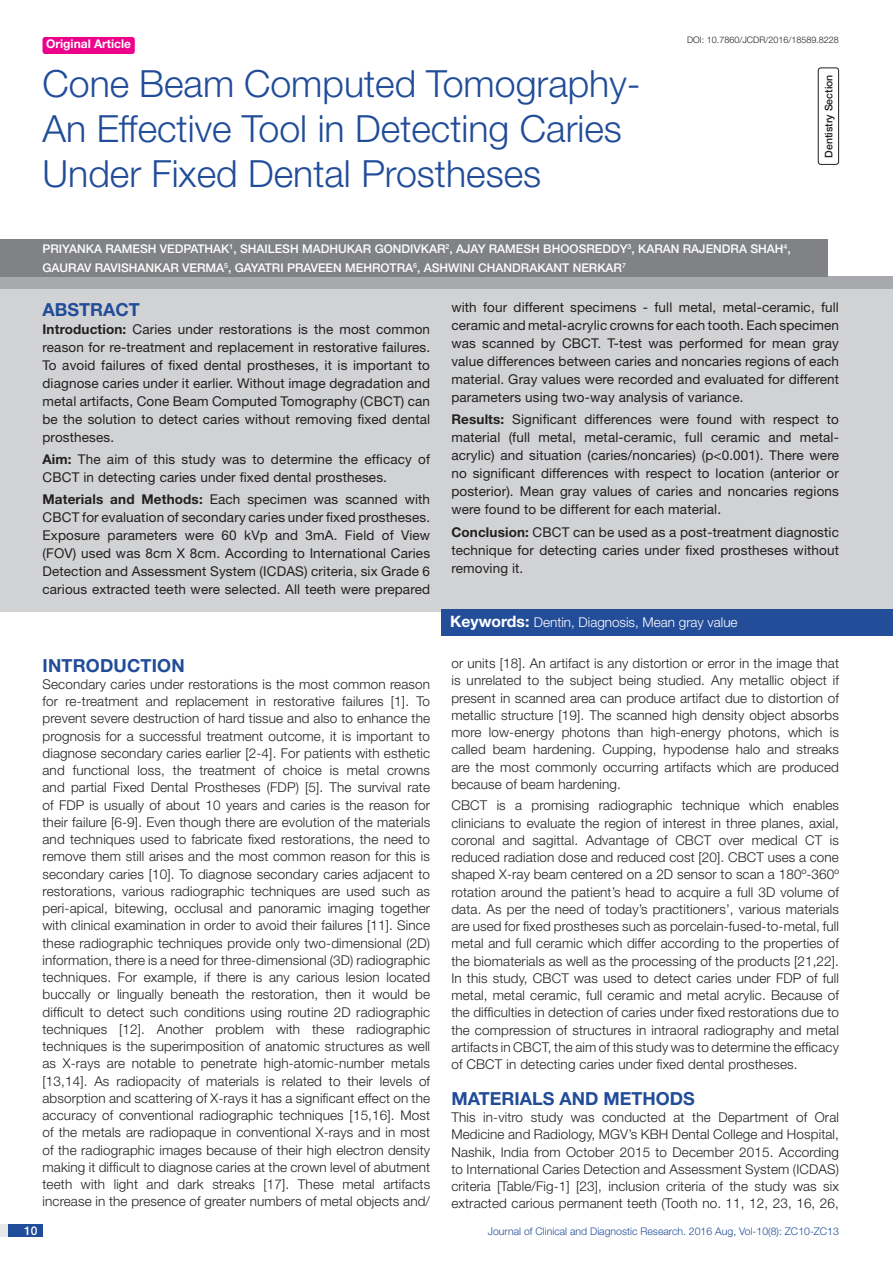
<style>
.page{position:relative;width:893px;height:1263px;background:#fff}
.page>*{position:absolute;margin:0;border:0;box-sizing:border-box;transform-origin:0 0}
.t1{font:300 37.5px/45px "Helvetica Neue";color:#214c99}
.Heading{font:700 18px "Helvetica Neue";color:#214c99}
.Abstract_head{font:700 18px "Helvetica Neue";color:#214c99}
.Body_text{font:300 13.5px/17.2px "Helvetica Neue";letter-spacing:.01em;color:#231f20;text-align:justify}
.Abstract_Text{font:13.5px/18px "Helvetica Neue";letter-spacing:.01em;color:#231f20;text-align:justify}
.t2{font:300 13.5px "Helvetica Neue";color:#fff}
.Author{font:500 12px/18.8px "Helvetica Neue";color:#fff}
.t3{font:700 12px "Helvetica Neue";color:#fff}
.t4{font:300 10.5px "Helvetica Neue";color:#214c99}
.t5{font:500 10.5px "Helvetica Neue";color:#231f20}
.DOI{font:300 9px "Helvetica Neue";color:#231f20}
.s1{color:#244d99}
.s2{font-weight:700}
.s3{font-weight:700;font-size:15.75px}
</style>
<div class="page">
<div style="left:0;top:1224px;width:43px;height:13px;background:#e6e7e9"></div>
<div style="left:8px;top:1224px;width:35px;height:13px;background:#214c99"></div>
<div style="left:43px;top:37px;width:92px;height:17px;background:#ed028c;border-radius:3px"></div>
<div style="left:0;top:277px;width:893px;height:12px;background:#a8a9ad"></div>
<div style="left:0;top:289px;width:893px;height:322px;background:#d1d2d4"></div>
<div style="left:442px;top:610px;width:451px;height:26px;background:#244d99"></div>
<div style="left:0;top:240px;width:828px;height:37px;background:#808285"></div>
<div style="left:818px;top:68px;width:21px;height:97px;border:1px solid #231f20;border-radius:3px"></div>
<p class="t3" style="left:46px;top:37px;width:87px">Original Article</p>
<p class="t1" style="left:43px;top:60px;width:600px">Cone Beam Computed Tomography-<br>An Effective Tool in Detecting Caries<br>Under Fixed Dental Prostheses</p>
<p class="DOI" style="left:687px;top:35px;width:153px">DOI: 10.7860/JCDR/2016/18589.8228</p>
<p class="t5" style="left:822px;top:158px;width:85px;rotate:-90deg">DENTISTRY SECTION</p>
<p class="Author" style="left:43px;top:239px;width:750px">PRIYANKA RAMESH VEDPATHAK<sup>1</sup>, SHAILESH MADHUKAR GONDIVKAR<sup>2</sup>, AJAY RAMESH BHOOSREDDY<sup>3</sup>, KARAN RAJENDRA SHAH<sup>4</sup>,<br>GAURAV RAVISHANKAR VERMA<sup>5</sup>, GAYATRI PRAVEEN MEHROTRA<sup>6</sup>, AS HWINI CHANDRAKANT NERKAR<sup>7</sup></p>
<p class="Abstract_head" style="left:43px;top:298px;width:98px">ABST<span class="s1">RAC</span>T</p>
<p class="Abstract_Text" style="left:43px;top:320px;width:389px"><span class="s2">Introduction:</span> Caries under restorations is the most common reason for re-treatment and replacement in restorative failures.<br>To avoid failures of fixed dental prostheses, it is important to diagnose caries under it earlier. Without image degradation and metal artifacts, Cone Beam Computed Tomography (CBCT) can be the solution to detect caries without removing fixed dental prostheses.</p>
<p class="Abstract_Text" style="left:43px;top:450px;width:389px"><span class="s2">Aim:</span> The aim of this study was to determine the efficacy of<br>CBCT in detecting caries under fixed dental prostheses.</p>
<p class="Abstract_Text" style="left:43px;top:490px;width:389px"><span class="s2">Materials and Methods:</span> Each specimen was scanned with CBCT for evaluation of secondary caries under fixed prostheses.<br>Exposure parameters were 60 kVp and 3mA. Field of View (FOV) used was 8cm X 8cm. According to International Caries Detection and Assessment System (ICDAS) criteria, six Grade 6 carious extracted teeth were selected. All teeth were prepared</p>
<p class="Abstract_Text" style="left:451px;top:298px;width:389px">with four different specimens - full metal, metal-ceramic, full ceramic and metal-acrylic crowns for each tooth. Each specimen was scanned by CBCT. T-test was performed for mean gray value differences between caries and noncaries regions of each material. Gray values were recorded and evaluated for different parameters using two-way analysis of variance.</p>
<p class="Abstract_Text" style="left:451px;top:410px;width:389px"><span class="s2">Results:</span> Significant differences were found with respect to material (full metal, metal-ceramic, full ceramic and metal&shy;acrylic) and situation (caries/noncaries) (p&lt;0.001). There were no significant differences with respect to location (anterior or posterior). Mean gray values of caries and noncaries regions were found to be different for each material.</p>
<p class="Abstract_Text" style="left:451px;top:523px;width:389px"><span class="s2">Conclusion:</span> CBCT can be used as a post-treatment diagnostic technique for detecting caries under fixed prostheses without removing it.</p>
<p class="Heading" style="left:43px;top:654px;width:144px">Introduction</p>
<p class="Body_text" style="left:43px;top:675px;width:389px">Secondary caries under restorations is the most common reason for re-treatment and replacement in restorative failures [1]. To prevent severe destruction of hard tissue and also to enhance the prognosis for a successful treatment outcome, it is important to diagnose secondary caries earlier [2-4]. For patients with esthetic and functional loss, the treatment of choice is metal crowns and partial Fixed Dental Prostheses (FDP) [5]. The survival rate of FDP is usually of about 10 years and caries is the reason for their failure [6-9]. Even though there are evolution of the materials and techniques used to fabricate fixed restorations, the need to remove them still arises and the most common reason for this is secondary caries [10]. To diagnose secondary caries adjacent to restorations, various radiographic techniques are used such as peri-apical, bitewing, occlusal and panoramic imaging together with clinical examination in order to avoid their failures [11]. Since these radiographic techniques provide only two-dimensional (2D) information, there is a need for three-dimensional (3D) radiographic techniques. For example, if there is any carious lesion located buccally or lingually beneath the restoration, then it would be difficult to detect such conditions using routine 2D radiographic techniques [12]. Another problem with these radiographic techniques is the superimposition of anatomic structures as well as X-rays are notable to penetrate high-atomic-number metals [13,14]. As radiopacity of materials is related to their levels of absorption and scattering of X-rays it has a significant effect on the accuracy of conventional radiographic techniques [15,16]. Most of the metals are radiopaque in conventional X-rays and in most of the radiographic images because of their high electron density making it difficult to diagnose caries at the crown level of abutment teeth with light and dark streaks [17]. These metal artifacts increase in the presence of greater numbers of metal objects and/</p>
<p class="t2" style="left:450px;top:614px;width:289px"><span class="s3">Keywords:</span> Dentin, Diagnosis, Mean gray value</p>
<p class="Body_text" style="left:451px;top:654px;width:389px">or units [18]. An artifact is any distortion or error in the image that is unrelated to the subject being studied. Any metallic object if present in scanned area can produce artifact due to distortion of metallic structure [19]. The scanned high density object absorbs more low-energy photons than high-energy photons, which is called beam hardening. Cupping, hypodense halo and streaks are the most commonly occurring artifacts which are produced because of beam hardening.</p>
<p class="Body_text" style="left:451px;top:797px;width:389px">CBCT is a promising radiographic technique which enables clinicians to evaluate the region of interest in three planes, axial, coronal and sagittal. Advantage of CBCT over medical CT is reduced radiation dose and reduced cost [20]. CBCT uses a cone shaped X-ray beam centered on a 2D sensor to scan a 180º-360º rotation around the patient’s head to acquire a full 3D volume of data. As per the need of today’s practitioners’, various materials are used for fixed prostheses such as porcelain-fused-to-metal, full metal and full ceramic which differ according to the properties of the biomaterials as well as the processing of the products [21,22].<br>In this study, CBCT was used to detect caries under FDP of full metal, metal ceramic, full ceramic and metal acrylic. Because of the difficulties in detection of caries under fixed restorations due to the compression of structures in intraoral radiography and metal artifacts in CBCT, the aim of this study was to determine the efficacy of CBCT in detecting caries under fixed dental prostheses.</p>
<p class="Heading" style="left:451px;top:1087px;width:231px">MATERIALs AND METHODS</p>
<p class="Body_text" style="left:451px;top:1108px;width:389px">This in-vitro study was conducted at the Department of Oral Medicine and Radiology, MGV’s KBH Dental College and Hospital, Nashik, India from October 2015 to December 2015. According to International Caries Detection and Assessment System (ICDAS) criteria [Table/Fig-1] [23], inclusion criteria of the study was six extracted carious permanent teeth (Tooth no. 11, 12, 23, 16, 26,</p>
<p class="Author" style="left:24px;top:1221px;width:15px">10</p>
<p class="t4" style="left:488px;top:1225px;width:353px">Journal of Clinical and Diagnostic Research. 2016 Aug, Vol-10(8): ZC10-ZC13</p>
</div>
